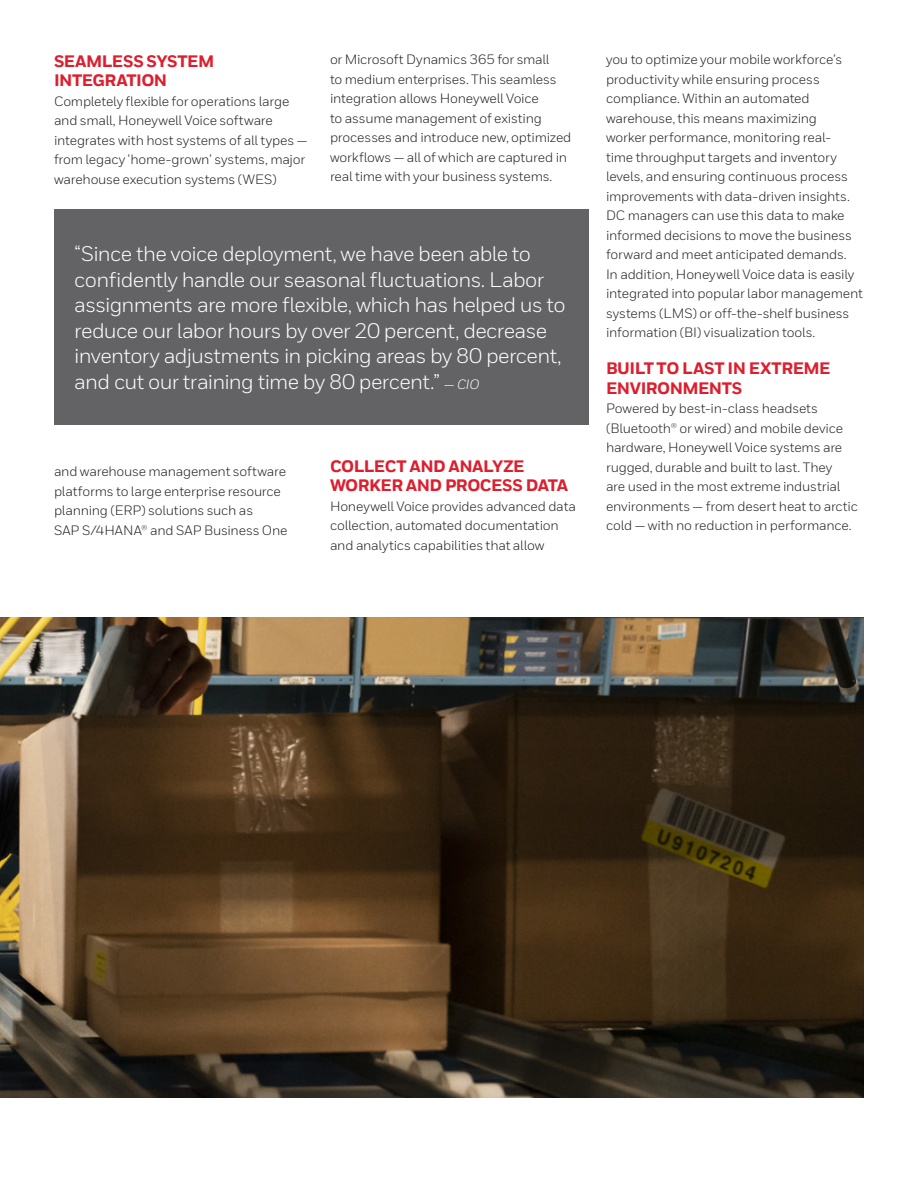
<style>
.page{position:relative;width:918px;height:1188px;background:#fff}
.page>*{position:absolute;margin:0;border:0;box-sizing:border-box;transform-origin:0 0}
._12_Inside__Pull_Out{font:21px/25.5px "Honeywell Sans TT";letter-spacing:-.03em;color:#fff}
._09_Inside__Body_Hea{font:800 16.5px/19.5px "Honeywell Sans TT";letter-spacing:-.03em;color:#dc1f2e}
._10_Inside__Body_Tex{font:13.5px/19.5px "Honeywell Sans TT";letter-spacing:-.015em;color:#231f20}
.s1{font-style:italic;font-size:13.5px}
</style>
<div class="page">
<img style="left:0;top:618px;width:864px;height:479px">
<div style="left:54px;top:209px;width:534px;height:216px;background:#636366"></div>
<p class="_09_Inside__Body_Hea" style="left:54px;top:52px;width:162px">SEAMLESS SYSTEM<br>INTEGRATION</p>
<p class="_10_Inside__Body_Tex" style="left:54px;top:91px;width:255px">Completely flexible for operations large and small, Honeywell Voice software integrates with host systems of all types — from legacy ‘home-grown’ systems, major warehouse execution systems (WES)</p>
<p class="_10_Inside__Body_Tex" style="left:330px;top:50px;width:243px">or Microsoft Dynamics 365 for small<br>to medium enterprises. This seamless integration allows Honeywell Voice<br>to assume management of existing processes and introduce new, optimized workflows — all of which are captured in real time with your business systems.</p>
<p class="_12_Inside__Pull_Out" style="left:74px;top:241px;width:493px">“Since the voice deployment, we have been able to confidently handle our seasonal fluctuations. Labor assignments are more flexible, which has helped us to reduce our labor hours by over 20 percent, decrease inventory adjustments in picking areas by 80 percent, and cut our training time by 80 percent.” <span class="s1">— CIO</span></p>
<p class="_10_Inside__Body_Tex" style="left:54px;top:462px;width:235px">and warehouse management software platforms to large enterprise resource planning (ERP) solutions such as<br>SAP S/4HANA® and SAP Business One</p>
<p class="_09_Inside__Body_Hea" style="left:330px;top:457px;width:240px">COLLECT AND ANALYZE<br>WORKER AND PROCESS DATA</p>
<p class="_10_Inside__Body_Tex" style="left:330px;top:496px;width:248px">Honeywell Voice provides advanced data collection, automated documentation and analytics capabilities that allow</p>
<p class="_10_Inside__Body_Tex" style="left:606px;top:50px;width:258px">you to optimize your mobile workforce’s productivity while ensuring process compliance. Within an automated warehouse, this means maximizing<br>worker performance, monitoring real-<br>time throughput targets and inventory levels, and ensuring continuous process improvements with data-driven insights.<br>DC managers can use this data to make informed decisions to move the business forward and meet anticipated demands.<br>In addition, Honeywell Voice data is easily integrated into popular labor management systems (LMS) or off-the-shelf business information (BI) visualization tools.</p>
<p class="_09_Inside__Body_Hea" style="left:606px;top:359px;width:226px">BUILT TO LAST IN EXTREME<br>ENVIRONMENTS</p>
<p class="_10_Inside__Body_Tex" style="left:606px;top:399px;width:254px">Powered by best-in-class headsets (Bluetooth® or wired) and mobile device hardware, Honeywell Voice systems are rugged, durable and built to last. They<br>are used in the most extreme industrial environments — from desert heat to arctic cold — with no reduction in performance.</p>
</div>
